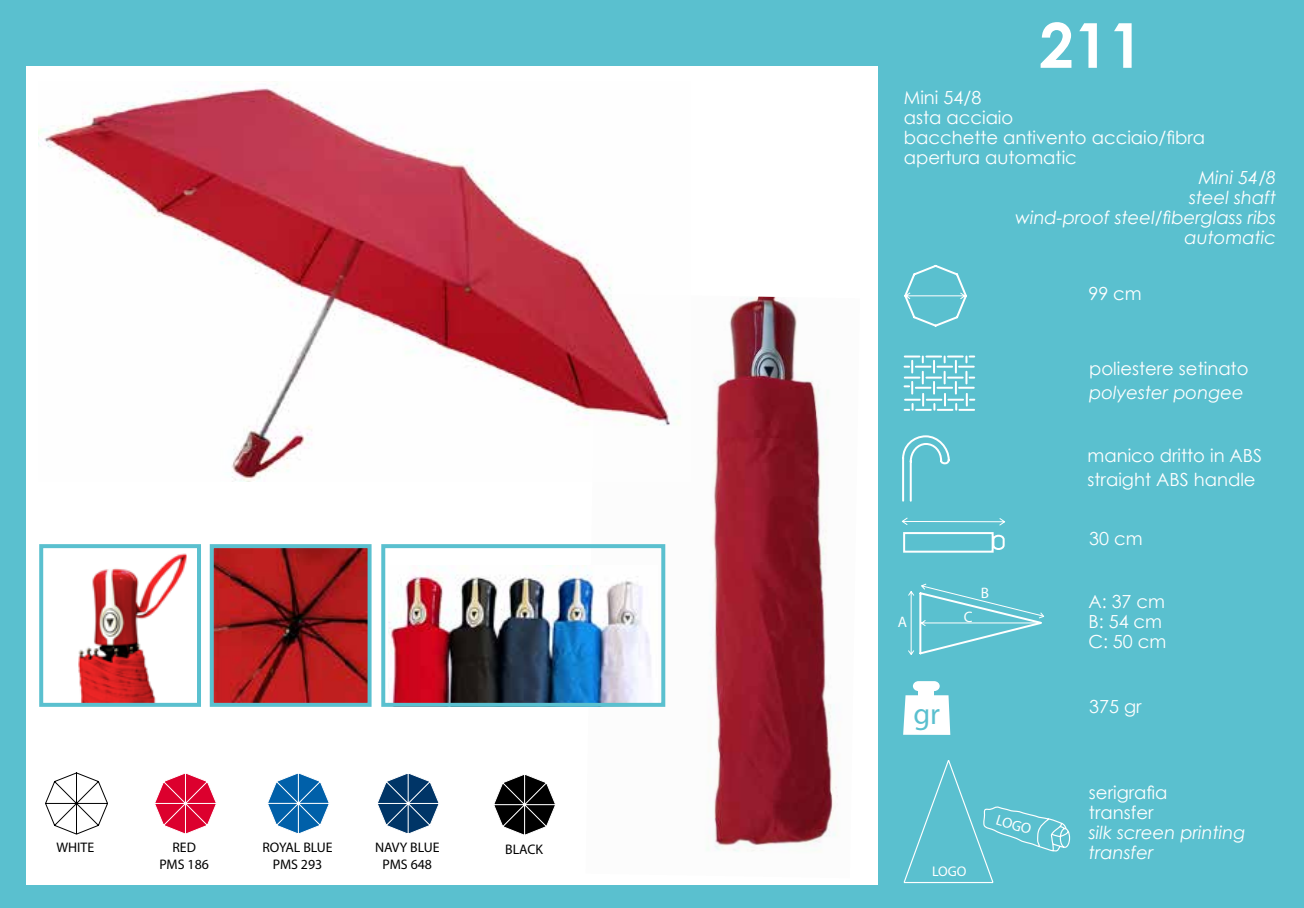
<style>
.page{position:relative;width:1304px;height:908px;background:#fff}
.page>*{position:absolute;margin:0;border:0;box-sizing:border-box;transform-origin:0 0}
.t1{font:700 62px "Century Gothic";color:#fff}
.t2{font:30.2px "Myriad Pro";color:#5ac0cf}
.t3{font:18px/20px "Century Gothic";color:#fff}
.t4{font:italic 18px/20px "Century Gothic";color:#fff;text-align:right}
.t5{font:15.2px "Myriad Pro";color:#fff}
.t6{font:14.8px "Myriad Pro";color:#fff}
.t7{font:14px "Myriad Pro";color:#fff}
.t8{font:13.8px/16.6px "Myriad Pro";color:#000;text-align:center}
</style>
<div class="page">
<div style="left:0;top:0;width:1304px;height:907px;background:#5ac0cf"></div>
<svg style="left:901px;top:264px;width:144px;height:471px"></svg>
<svg style="left:903px;top:760px;width:168px;height:123px"></svg>
<div style="left:26px;top:66px;width:850px;height:817px;background:#fff"></div>
<svg style="left:45px;top:772px;width:63px;height:62px"></svg>
<svg style="left:155px;top:773px;width:62px;height:61px"></svg>
<svg style="left:377px;top:773px;width:62px;height:61px"></svg>
<svg style="left:267px;top:773px;width:62px;height:61px"></svg>
<svg style="left:494px;top:774px;width:62px;height:61px"></svg>
<img style="left:586px;top:296px;width:252px;height:556px">
<img style="left:38px;top:83px;width:652px;height:398px">
<img style="left:215px;top:549px;width:152px;height:152px">
<div style="left:210px;top:544px;width:162px;height:162px;border:4px solid #5ac0cf"></div>
<img style="left:78px;top:553px;width:109px;height:148px">
<div style="left:39px;top:544px;width:162px;height:162px;border:4px solid #5ac0cf"></div>
<img style="left:388px;top:565px;width:270px;height:136px">
<div style="left:381px;top:544px;width:284px;height:162px;border:4px solid #5ac0cf"></div>
<p class="t8" style="left:262px;top:838px;width:72px">ROYAL BLUE<br>PMS 293</p>
<p class="t8" style="left:505px;top:840px;width:39px">BLACK</p>
<p class="t8" style="left:57px;top:838px;width:39px">WHITE</p>
<p class="t8" style="left:159px;top:838px;width:51px">RED<br>PMS 186</p>
<p class="t8" style="left:375px;top:838px;width:66px">NAVY BLUE<br>PMS 648</p>
<h1 class="t1" style="left:1039px;top:-2px;width:106px">211</h1>
<p class="t3" style="left:904px;top:87px;width:303px">Mini 54/8<br>asta acciaio<br>bacchette antivento acciaio/fibra apertura automatic</p>
<p class="t4" style="left:1015px;top:167px;width:263px">Mini 54/8<br>steel shaft<br>wind-proof steel/fiberglass ribs automatic</p>
<p class="t3" style="left:1088px;top:283px;width:55px">99 cm</p>
<p class="t3" style="left:1089px;top:358px;width:161px">poliestere setinato</p>
<p class="t4" style="left:1089px;top:382px;width:156px">polyester pongee</p>
<p class="t3" style="left:1088px;top:443px;width:176px;line-height:24px">manico dritto in ABS straight ABS handle</p>
<p class="t5" style="left:898px;top:611px;width:11px">A</p>
<p class="t5" style="left:964px;top:607px;width:10px">C</p>
<p class="t5" style="left:981px;top:583px;width:10px">B</p>
<h2 class="t2" style="left:913px;top:695px;width:28px">gr</h2>
<p class="t7" style="left:933px;top:861px;width:36px">LOGO</p>
<p class="t7" style="left:932px;top:862px;width:36px">LOGO</p>
<p class="t6" style="left:999px;top:810px;width:38px;rotate:17deg">LOGO</p>
<p class="t3" style="left:1089px;top:527px;width:55px">30 cm</p>
<p class="t3" style="left:1088px;top:591px;width:80px">A: 37 cm<br>B: 54 cm<br>C: 50 cm</p>
<p class="t3" style="left:1089px;top:696px;width:54px">375 gr</p>
<p class="t3" style="left:1089px;top:781px;width:80px">serigrafia transfer</p>
<p class="t4" style="left:1089px;top:821px;width:158px;text-align:left">silk screen printing transfer</p>
</div>
